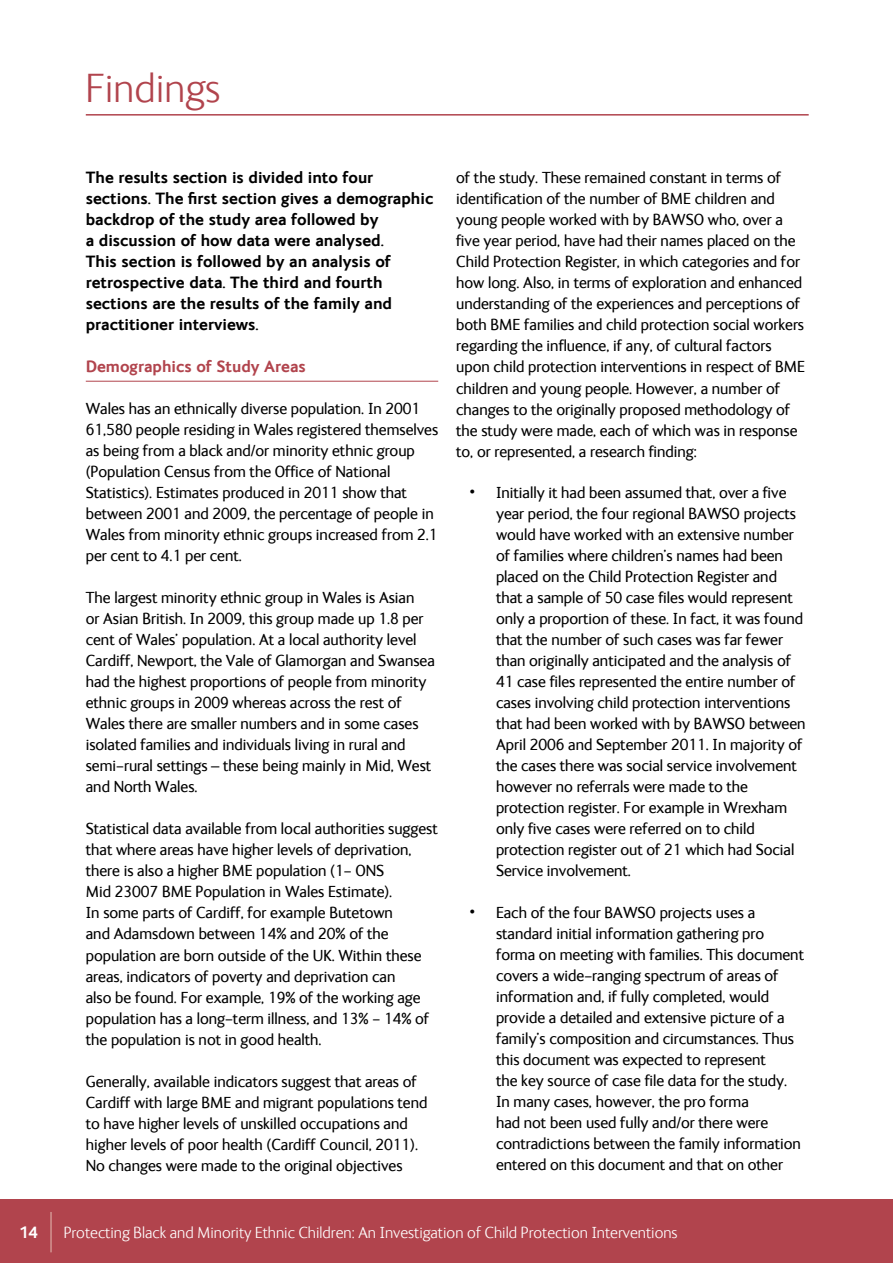
<style>
.page{position:relative;width:893px;height:1263px;background:#fff}
.page>*{position:absolute;margin:0;border:0;box-sizing:border-box;transform-origin:0 0}
.t1{font:300 42px "FS Ingrid";color:#b1444d}
.t2{font:16.5px/21px "FS Ingrid";color:#000}
.t3{font:700 16.5px/21px "FS Ingrid";color:#000}
.t4{font:300 16.5px "FS Ingrid";color:#fff}
.t5{font:700 16.5px "FS Ingrid";color:#b1444d}
.t6{font:700 16.5px "FS Ingrid";color:#fff}
.s1{font-family:"Helvetica";font-size:18px}
</style>
<div class="page">
<div style="left:0;top:1199px;width:893px;height:64px;background:#b1444d"></div>
<hr style="left:86px;top:114px;width:723px;height:2px;background:#b1444d">
<hr style="left:50px;top:1212px;width:2px;height:40px;background:#d39592">
<hr style="left:86px;top:381px;width:352px;height:1px;background:#b1444d">
<h1 class="t1" style="left:86px;top:67px;width:136px">Findings</h1>
<p class="t3" style="left:86px;top:167px;width:349px">The results section is divided into four sections. The first section gives a demographic backdrop of the study area followed by<br>a discussion of how data were analysed.<br>This section is followed by an analysis of retrospective data. The third and fourth sections are the results of the family and practitioner interviews.</p>
<p class="t5" style="left:86px;top:357px;width:222px">Demographics of Study Areas</p>
<p class="t2" style="left:86px;top:399px;width:354px">Wales has an ethnically diverse population. In 2001<br>61,580 people residing in Wales registered themselves as being from a black and/or minority ethnic group (Population Census from the Office of National Statistics). Estimates produced in 2011 show that between 2001 and 2009, the percentage of people in Wales from minority ethnic groups increased from 2.1 per cent to 4.1 per cent.</p>
<p class="t2" style="left:86px;top:588px;width:351px">The largest minority ethnic group in Wales is Asian<br>or Asian British. In 2009, this group made up 1.8 per cent of Wales’ population. At a local authority level Cardiff, Newport, the Vale of Glamorgan and Swansea had the highest proportions of people from minority ethnic groups in 2009 whereas across the rest of Wales there are smaller numbers and in some cases isolated families and individuals living in rural and semi-rural settings – these being mainly in Mid, West and North Wales.</p>
<p class="t2" style="left:86px;top:819px;width:353px">Statistical data available from local authorities suggest that where areas have higher levels of deprivation, there is also a higher BME population (1- ONS<br>Mid 23007 BME Population in Wales Estimate).<br>In some parts of Cardiff, for example Butetown<br>and Adamsdown between 14% and 20% of the population are born outside of the UK. Within these areas, indicators of poverty and deprivation can<br>also be found. For example, 19% of the working age population has a long-term illness, and 13% - 14% of the population is not in good health.</p>
<p class="t2" style="left:86px;top:1071px;width:343px">Generally, available indicators suggest that areas of Cardiff with large BME and migrant populations tend to have higher levels of unskilled occupations and higher levels of poor health (Cardiff Council, 2011).<br>No changes were made to the original objectives</p>
<p class="t2" style="left:456px;top:168px;width:350px">of the study. These remained constant in terms of identification of the number of BME children and young people worked with by BAWSO who, over a five year period, have had their names placed on the Child Protection Register, in which categories and for how long. Also, in terms of exploration and enhanced understanding of the experiences and perceptions of both BME families and child protection social workers regarding the influence, if any, of cultural factors upon child protection interventions in respect of BME children and young people. However, a number of changes to the originally proposed methodology of the study were made, each of which was in response to, or represented, a research finding:</p>
<p class="t2" style="left:496px;top:483px;width:311px;text-indent:-27px"><span class="s1">•</span> Initially it had been assumed that, over a five year period, the four regional BAWSO projects would have worked with an extensive number of families where children’s names had been placed on the Child Protection Register and that a sample of 50 case files would represent only a proportion of these. In fact, it was found that the number of such cases was far fewer than originally anticipated and the analysis of 41 case files represented the entire number of cases involving child protection interventions that had been worked with by BAWSO between April 2006 and September 2011. In majority of the cases there was social service involvement however no referrals were made to the protection register. For example in Wrexham only five cases were referred on to child protection register out of 21 which had Social Service involvement.</p>
<p class="t2" style="left:496px;top:903px;width:310px;text-indent:-27px"><span class="s1">•</span> Each of the four BAWSO projects uses a standard initial information gathering pro forma on meeting with families. This document covers a wide-ranging spectrum of areas of information and, if fully completed, would provide a detailed and extensive picture of a family’s composition and circumstances. Thus this document was expected to represent<br>the key source of case file data for the study.<br>In many cases, however, the pro forma<br>had not been used fully and/or there were contradictions between the family information entered on this document and that on other</p>
<p class="t6" style="left:19px;top:1223px;width:20px">14</p>
<p class="t4" style="left:64px;top:1224px;width:615px">Protecting Black and Minority Ethnic Children: An Investigation of Child Protection Interventions</p>
</div>
